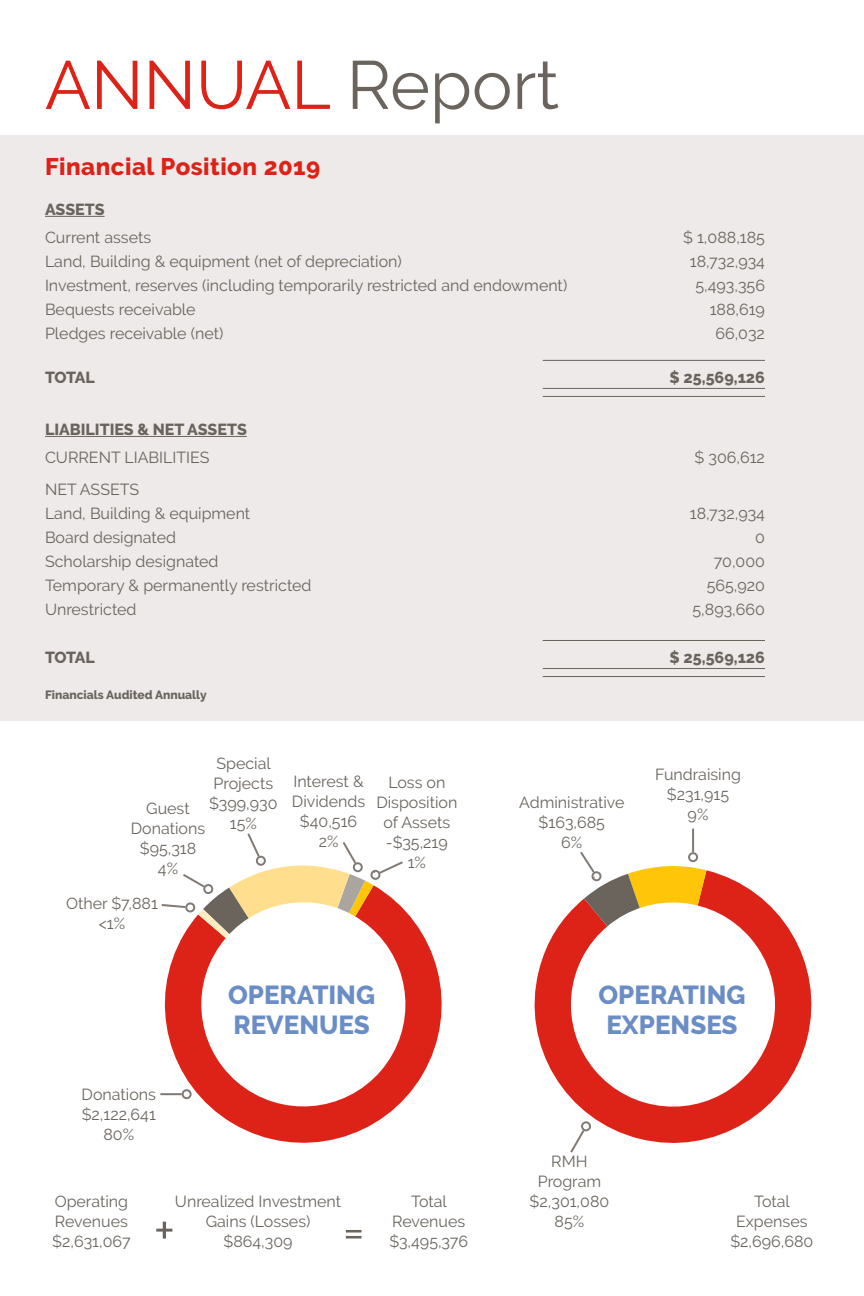
<style>
.page{position:relative;width:864px;height:1296px;background:#fff}
.page>*{position:absolute;margin:0;border:0;box-sizing:border-box;transform-origin:0 0}
.t1{font:68px "Raleway";color:#dd2218}
.t2{font:52px "Raleway";color:#6a645d}
.t3{font:800 26px/30px "Raleway";color:#6b8dc6}
.t4{font:800 24px "Raleway";letter-spacing:.02em;color:#dd2218}
.t5{font:16px/20px "Raleway";color:#6a645d;text-align:center}
.t6{font:800 16px "Raleway";color:#6a645d}
.t7{font:800 12px "Raleway";color:#6a645d}
.s1{color:#6a645d}
</style>
<div class="page">
<div style="left:0;top:135px;width:864px;height:585px;background:#edeae9"></div>
<svg style="left:165px;top:927px;width:277px;height:216px"></svg>
<svg style="left:189px;top:908px;width:229px;height:211px"></svg>
<svg style="left:534px;top:870px;width:277px;height:273px"></svg>
<svg style="left:559px;top:890px;width:228px;height:229px"></svg>
<svg style="left:570px;top:1121px;width:22px;height:32px"></svg>
<svg style="left:160px;top:1089px;width:32px;height:10px"></svg>
<hr style="left:45px;top:216px;width:60px;height:1px;background:#6a645d">
<hr style="left:543px;top:360px;width:222px;height:1px;background:#6a645d">
<hr style="left:543px;top:388px;width:222px;height:1px;background:#6a645d">
<hr style="left:543px;top:396px;width:222px;height:1px;background:#6a645d">
<hr style="left:45px;top:436px;width:202px;height:1px;background:#6a645d">
<hr style="left:543px;top:640px;width:222px;height:1px;background:#6a645d">
<hr style="left:543px;top:668px;width:222px;height:1px;background:#6a645d">
<hr style="left:543px;top:676px;width:222px;height:1px;background:#6a645d">
<svg style="left:580px;top:829px;width:126px;height:176px"></svg>
<svg style="left:162px;top:833px;width:241px;height:171px"></svg>
<h1 class="t1" style="left:45px;top:53px;width:516px">ANNUAL <span class="s1">Report</span></h1>
<h3 class="t4" style="left:45px;top:156px;width:277px">Financial Position 2019</h3>
<p class="t6" style="left:45px;top:202px;width:61px">ASSETS</p>
<p class="t5" style="left:45px;top:228px;width:108px">Current assets</p>
<p class="t5" style="left:683px;top:228px;width:83px">$ 1,088,185</p>
<p class="t5" style="left:45px;top:251px;width:358px">Land, Building &amp; equipment (net of depreciation)</p>
<p class="t5" style="left:690px;top:251px;width:77px">18,732,934</p>
<p class="t5" style="left:45px;top:276px;width:524px">Investment, reserves (including temporarily restricted and endowment)</p>
<p class="t5" style="left:696px;top:276px;width:71px">5,493,356</p>
<p class="t5" style="left:45px;top:300px;width:152px">Bequests receivable</p>
<p class="t5" style="left:710px;top:300px;width:57px">188,619</p>
<p class="t5" style="left:45px;top:324px;width:180px">Pledges receivable (net)</p>
<p class="t5" style="left:715px;top:324px;width:51px">66,032</p>
<p class="t6" style="left:45px;top:370px;width:51px">TOTAL</p>
<p class="t6" style="left:670px;top:370px;width:97px">$ 25,569,126</p>
<p class="t6" style="left:45px;top:422px;width:203px">LIABILITIES &amp; NET ASSETS</p>
<p class="t5" style="left:45px;top:448px;width:166px">CURRENT LIABILITIES</p>
<p class="t5" style="left:695px;top:448px;width:72px">$ 306,612</p>
<p class="t5" style="left:45px;top:478px;width:207px;line-height:24px;text-align:left">NET ASSETS<br>Land, Building &amp; equipment</p>
<p class="t5" style="left:690px;top:504px;width:77px">18,732,934</p>
<p class="t5" style="left:45px;top:528px;width:133px">Board designated</p>
<p class="t5" style="left:755px;top:528px;width:11px">0</p>
<p class="t5" style="left:45px;top:552px;width:175px">Scholarship designated</p>
<p class="t5" style="left:714px;top:552px;width:53px">70,000</p>
<p class="t5" style="left:45px;top:576px;width:268px">Temporary &amp; permanently restricted</p>
<p class="t5" style="left:707px;top:576px;width:60px">565,920</p>
<p class="t5" style="left:45px;top:600px;width:93px">Unrestricted</p>
<p class="t5" style="left:693px;top:600px;width:74px">5,893,660</p>
<p class="t6" style="left:45px;top:650px;width:51px">TOTAL</p>
<p class="t6" style="left:670px;top:650px;width:97px">$ 25,569,126</p>
<p class="t7" style="left:45px;top:690px;width:163px">Financials Audited Annually</p>
<p class="t5" style="left:209px;top:754px;width:70px">Special<br>Projects $399,930<br>15%</p>
<p class="t5" style="left:131px;top:800px;width:76px">Guest<br>Donations $95,318<br>4%</p>
<p class="t5" style="left:66px;top:894px;width:93px">Other $7,881 &lt;1%</p>
<p class="t5" style="left:292px;top:771px;width:75px">Interest &amp;<br>Dividends $40,516<br>2%</p>
<p class="t5" style="left:376px;top:774px;width:83px">Loss on<br>Disposition of Assets -$35,219<br>1%</p>
<p class="t5" style="left:519px;top:793px;width:107px">Administrative $163,685<br>6%</p>
<p class="t5" style="left:655px;top:765px;width:87px">Fundraising $231,915<br>9%</p>
<p class="t5" style="left:82px;top:1085px;width:76px">Donations $2,122,641<br>80%</p>
<h3 class="t3" style="left:228px;top:981px;width:148px">OPERATING<br>REVENUES</h3>
<h3 class="t3" style="left:598px;top:981px;width:148px;text-align:center">OPERATING<br>EXPENSES</h3>
<p class="t5" style="left:52px;top:1192px;width:80px;text-align:left">Operating<br>Revenues $2,631,067</p>
<p class="t5" style="left:175px;top:1191px;width:168px">Unrealized Investment<br>Gains (Losses) $864,309</p>
<p class="t5" style="left:392px;top:1192px;width:75px">Total<br>Revenues</p>
<h2 class="t2" style="left:154px;top:1206px;width:23px">+</h2>
<h2 class="t2" style="left:342px;top:1206px;width:24px">=</h2>
<p class="t5" style="left:389px;top:1232px;width:80px">$3,495,376</p>
<p class="t5" style="left:530px;top:1153px;width:81px">RMH<br>Program $2,301,080<br>85%</p>
<p class="t5" style="left:730px;top:1192px;width:85px">Total<br>Expenses $2,696,680</p>
</div>
